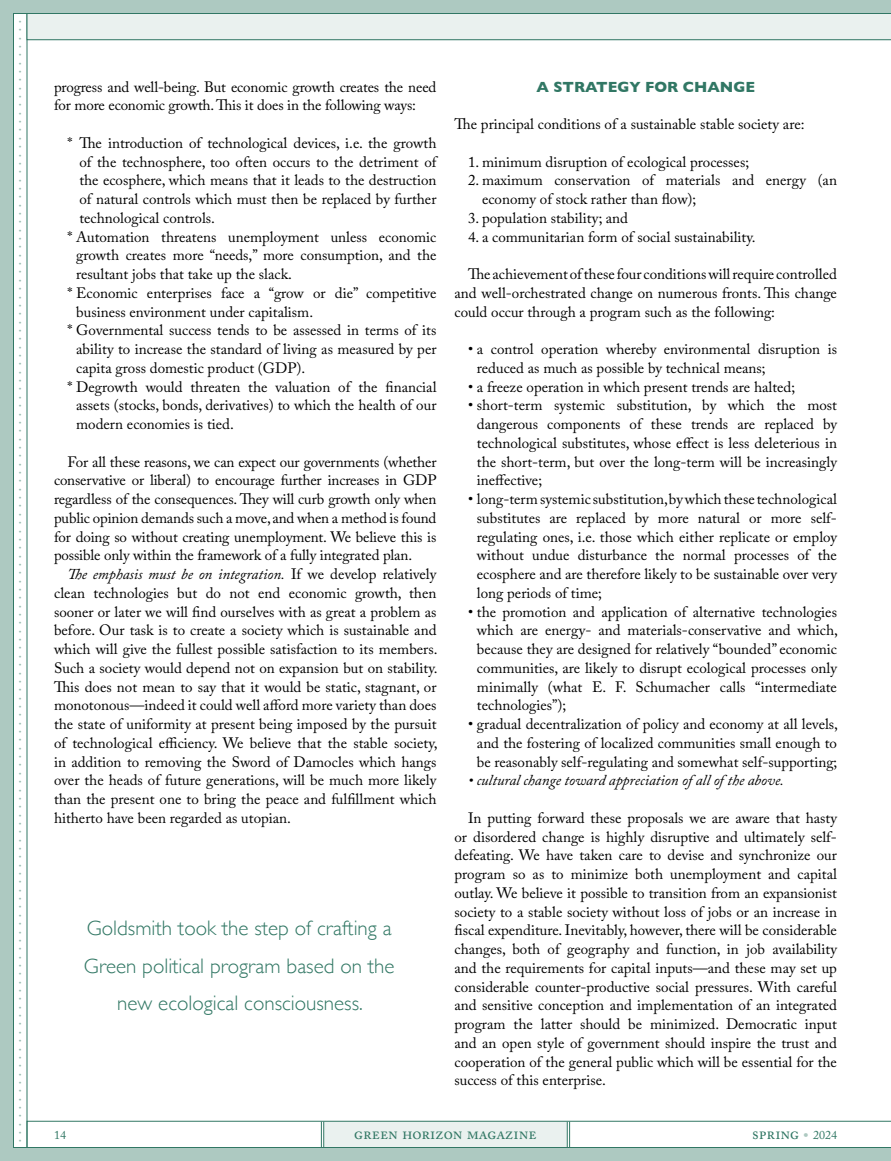
<style>
.page{position:relative;width:891px;height:1161px;background:#adc9c1}
.page>*{position:absolute;margin:0;border:0;box-sizing:border-box;transform-origin:0 0}
.t1{font:300 21px/37.5px "Gill Sans";color:#317764;text-align:center}
.t2{font:16.5px "Adobe Caslon Pro";color:#317764}
.t3{font:15px/18.8px "Adobe Caslon Pro";color:#000;text-align:justify}
.t4{font:15px "Gill Sans";color:#98bbb1}
.t5{font:italic 15px "Adobe Caslon Pro";color:#000}
.t6{font:700 15px "Gill Sans";color:#317764}
.t7{font:12px "Adobe Caslon Pro";color:#317764}
.s1{font-style:italic}
.s2{color:#adc9c1}
.s3{font-size:12px}
</style>
<div class="page">
<div style="left:27px;top:40px;width:864px;height:1108px;background:#fff"></div>
<div style="left:14px;top:14px;width:13px;height:1134px;background:#fff"></div>
<div style="left:13px;top:13px;width:14px;height:1135px;border:1px solid #317764"></div>
<svg style="left:27px;top:13px;width:864px;height:27px;background:#dde8e5"></svg>
<svg style="left:27px;top:1121px;width:864px;height:27px"></svg>
<p class="t4" style="left:33px;top:20px;width:1124px;rotate:90deg">. . . . . . . . . . . . . . . . . . . . . . . . . . . . . . . . . . . . . . . . . . . . . . . . . . . . . . . . . . . . . . . . . . . . . . . . . . . . . . . . . . . . . . . . . . . . . . . . . . . . . . . . . . . . . . . . . . . . . . . . . . . . . . . . . . . . . . .</p>
<p class="t3" style="left:54px;top:77px;width:384px">progress and well-being. But economic growth creates the need for more economic growth. This it does in the following ways:</p>
<p class="t3" style="left:68px;top:133px;width:370px">* The introduction of technological devices, i.e. the growth</p>
<p class="t3" style="left:79px;top:152px;width:359px">of the technosphere, too often occurs to the detriment of</p>
<p class="t3" style="left:79px;top:171px;width:359px">the ecosphere, which means that it leads to the destruction</p>
<p class="t3" style="left:79px;top:189px;width:359px">of natural controls which must then be replaced by further</p>
<p class="t3" style="left:79px;top:208px;width:137px">technological controls.</p>
<p class="t3" style="left:68px;top:227px;width:370px">* Automation threatens unemployment unless economic</p>
<p class="t3" style="left:76px;top:246px;width:362px">growth creates more “needs,” more consumption, and the</p>
<p class="t3" style="left:76px;top:264px;width:217px">resultant jobs that take up the slack.</p>
<p class="t3" style="left:68px;top:283px;width:370px">* Economic enterprises face a “grow or die” competitive</p>
<p class="t3" style="left:76px;top:302px;width:238px">business environment under capitalism.</p>
<p class="t3" style="left:68px;top:321px;width:370px">* Governmental success tends to be assessed in terms of its</p>
<p class="t3" style="left:76px;top:339px;width:362px">ability to increase the standard of living as measured by per</p>
<p class="t3" style="left:76px;top:358px;width:231px">capita gross domestic product (GDP).</p>
<p class="t3" style="left:68px;top:377px;width:371px">* Degrowth would threaten the valuation of the financial</p>
<p class="t3" style="left:76px;top:396px;width:362px">assets (stocks, bonds, derivatives) to which the health of our</p>
<p class="t3" style="left:76px;top:414px;width:159px">modern economies is tied.</p>
<p class="t3" style="left:54px;top:452px;width:384px;text-indent:14px">For all these reasons, we can expect our governments (whether conservative or liberal) to encourage further increases in GDP regardless of the consequences. They will curb growth only when public opinion demands such a move, and when a method is found for doing so without creating unemployment. We believe this is possible only within the framework of a fully integrated plan.</p>
<p class="t3" style="left:54px;top:564px;width:385px;text-indent:14px"><span class="s1">The emphasis must be on integration.</span> If we develop relatively clean technologies but do not end economic growth, then sooner or later we will find ourselves with as great a problem as before. Our task is to create a society which is sustainable and which will give the fullest possible satisfaction to its members.<br>Such a society would depend not on expansion but on stability.<br>This does not mean to say that it would be static, stagnant, or monotonous—indeed it could well afford more variety than does the state of uniformity at present being imposed by the pursuit of technological efficiency. We believe that the stable society, in addition to removing the Sword of Damocles which hangs over the heads of future generations, will be much more likely than the present one to bring the peace and fulfillment which hitherto have been regarded as utopian.</p>
<h1 class="t1" style="left:84px;top:909px;width:312px">Goldsmith took the step of crafting a<br>Green political program based on the new ecological consciousness.</h1>
<p class="t6" style="left:536px;top:75px;width:220px">A STRATEGY FOR CHANGE</p>
<p class="t3" style="left:455px;top:114px;width:352px">The principal conditions of a sustainable stable society are:</p>
<p class="t3" style="left:468px;top:152px;width:283px">1. minimum disruption of ecological processes;</p>
<p class="t3" style="left:482px;top:171px;width:356px;text-indent:-14px">2. maximum conservation of materials and energy (an economy of stock rather than flow);</p>
<p class="t3" style="left:468px;top:208px;width:162px">3. population stability; and</p>
<p class="t3" style="left:468px;top:227px;width:289px">4. a communitarian form of social sustainability.</p>
<p class="t3" style="left:455px;top:264px;width:384px;text-indent:14px">The achievement of these four conditions will require controlled and well-orchestrated change on numerous fronts. This change could occur through a program such as the following:</p>
<p class="t3" style="left:477px;top:339px;width:362px;text-indent:-9px">• a control operation whereby environmental disruption is reduced as much as possible by technical means;</p>
<p class="t3" style="left:468px;top:377px;width:329px">• a freeze operation in which present trends are halted;</p>
<p class="t3" style="left:477px;top:396px;width:362px;text-indent:-9px">• short-term systemic substitution, by which the most dangerous components of these trends are replaced by technological substitutes, whose effect is less deleterious in the short-term, but over the long-term will be increasingly ineffective;</p>
<p class="t3" style="left:477px;top:489px;width:362px;text-indent:-9px">• long-term systemic substitution, by which these technological substitutes are replaced by more natural or more self&shy;regulating ones, i.e. those which either replicate or employ without undue disturbance the normal processes of the ecosphere and are therefore likely to be sustainable over very long periods of time;</p>
<p class="t3" style="left:477px;top:602px;width:363px;text-indent:-9px">• the promotion and application of alternative technologies which are energy- and materials-conservative and which, because they are designed for relatively “bounded” economic communities, are likely to disrupt ecological processes only minimally (what E. F. Schumacher calls “intermediate technologies”);</p>
<p class="t3" style="left:468px;top:714px;width:372px;text-align:center">• gradual decentralization of policy and economy at all levels, and the fostering of localized communities small enough to be reasonably self-regulating and somewhat self-supporting;</p>
<p class="t5" style="left:468px;top:771px;width:317px">• cultural change toward appreciation of all of the above.</p>
<p class="t3" style="left:455px;top:808px;width:384px;text-indent:14px">In putting forward these proposals we are aware that hasty or disordered change is highly disruptive and ultimately self&shy;defeating. We have taken care to devise and synchronize our program so as to minimize both unemployment and capital outlay. We believe it possible to transition from an expansionist society to a stable society without loss of jobs or an increase in fiscal expenditure. Inevitably, however, there will be considerable changes, both of geography and function, in job availability and the requirements for capital inputs—and these may set up considerable counter-productive social pressures. With careful and sensitive conception and implementation of an integrated program the latter should be minimized. Democratic input and an open style of government should inspire the trust and cooperation of the general public which will be essential for the success of this enterprise.</p>
<p class="t7" style="left:54px;top:1128px;width:13px">14</p>
<p class="t2" style="left:354px;top:1124px;width:184px">green horizon magazine</p>
<p class="t2" style="left:752px;top:1124px;width:86px">spring <span class="s2">•</span> <span class="s3">2024</span></p>
</div>
